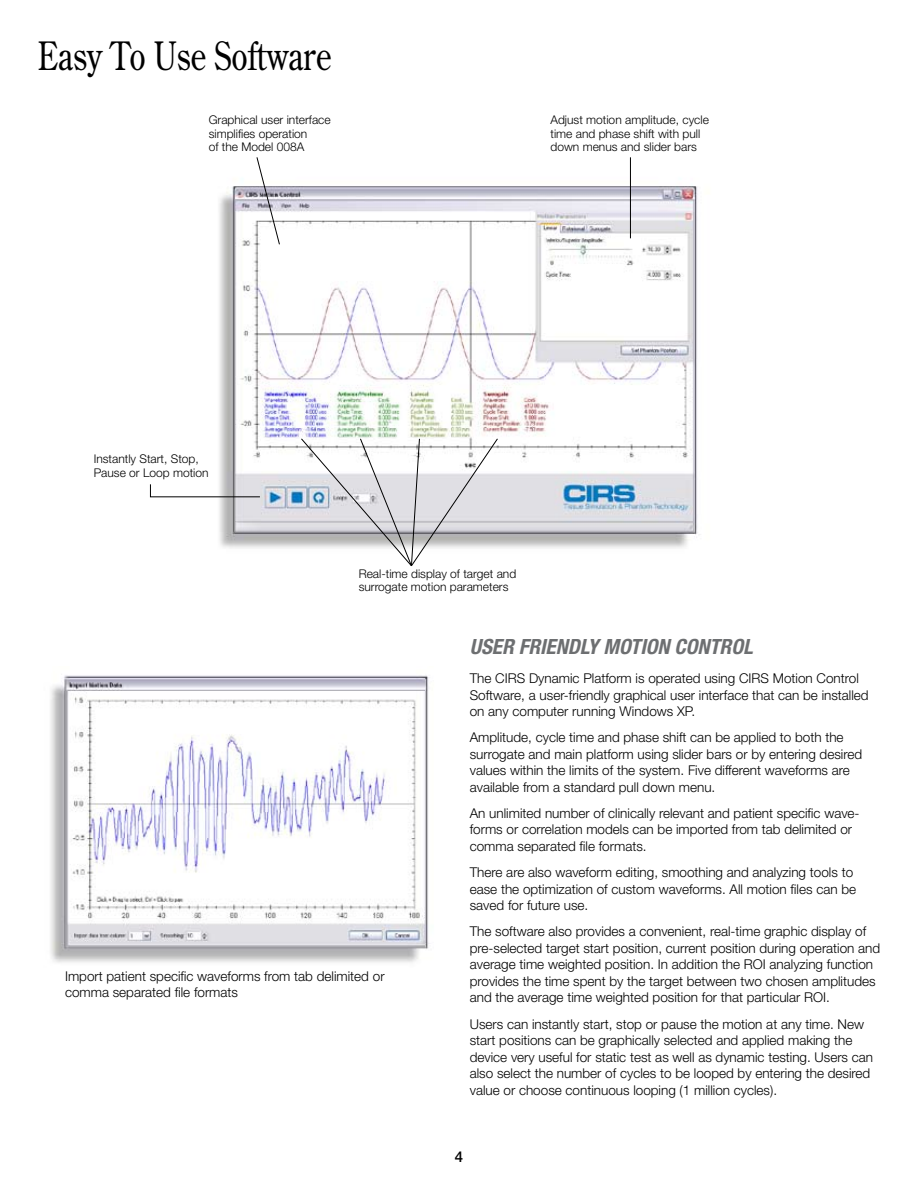
<style>
.page{position:relative;width:918px;height:1188px;background:#fff}
.page>*{position:absolute;margin:0;border:0;box-sizing:border-box;transform-origin:0 0}
.t1{font:39px "Century Old Style";color:#000;scale:.8 1}
.t2{font:italic 700 condensed 21px "Helvetica Neue";color:#6d6f71}
.t3{font:500 15px "Helvetica Neue";color:#000}
.t4{font:300 13.5px/16.5px "Helvetica Neue";color:#000}
.t5{font:300 12px/13.5px "Helvetica Neue";color:#000}
</style>
<div class="page">
<img style="left:149px;top:158px;width:551px;height:390px">
<svg style="left:256px;top:157px;width:24px;height:88px"></svg>
<svg style="left:300px;top:438px;width:198px;height:128px"></svg>
<svg style="left:150px;top:484px;width:111px;height:14px"></svg>
<hr style="left:630px;top:157px;width:1px;height:81px;background:#000">
<img style="left:50px;top:675px;width:379px;height:288px">
<h1 class="t1" style="left:38px;top:31px;width:369px">Easy To Use Software</h1>
<p class="t5" style="left:209px;top:113px;width:124px">Graphical user interface simplifies operation<br>of the Model 008A</p>
<p class="t5" style="left:550px;top:113px;width:160px">Adjust motion amplitude, cycle time and phase shift with pull down menus and slider bars</p>
<p class="t5" style="left:94px;top:452px;width:116px">Instantly Start, Stop,<br>Pause or Loop motion</p>
<p class="t5" style="left:359px;top:567px;width:159px">Real-time display of target and surrogate motion parameters</p>
<h2 class="t2" style="left:470px;top:634px;width:284px">USER FRIENDLY MOTION CONTROL</h2>
<p class="t4" style="left:65px;top:967px;width:321px">Import patient specific waveforms from tab delimited or comma separated file formats</p>
<p class="t4" style="left:470px;top:670px;width:400px">The CIRS Dynamic Platform is operated using CIRS Motion Control<br>Software, a user-friendly graphical user interface that can be installed on any computer running Windows XP.</p>
<p class="t4" style="left:470px;top:729px;width:394px">Amplitude, cycle time and phase shift can be applied to both the surrogate and main platform using slider bars or by entering desired values within the limits of the system. Five different waveforms are available from a standard pull down menu.</p>
<p class="t4" style="left:470px;top:805px;width:391px">An unlimited number of clinically relevant and patient specific wave&shy;forms or correlation models can be imported from tab delimited or comma separated file formats.</p>
<p class="t4" style="left:470px;top:864px;width:388px">There are also waveform editing, smoothing and analyzing tools to ease the optimization of custom waveforms. All motion files can be saved for future use.</p>
<p class="t4" style="left:470px;top:923px;width:412px">The software also provides a convenient, real-time graphic display of pre-selected target start position, current position during operation and average time weighted position. In addition the ROI analyzing function provides the time spent by the target between two chosen amplitudes and the average time weighted position for that particular ROI.</p>
<p class="t4" style="left:470px;top:1015px;width:405px">Users can instantly start, stop or pause the motion at any time. New start positions can be graphically selected and applied making the device very useful for static test as well as dynamic testing. Users can also select the number of cycles to be looped by entering the desired value or choose continuous looping (1 million cycles).</p>
<p class="t3" style="left:455px;top:1148px;width:10px">4</p>
</div>
